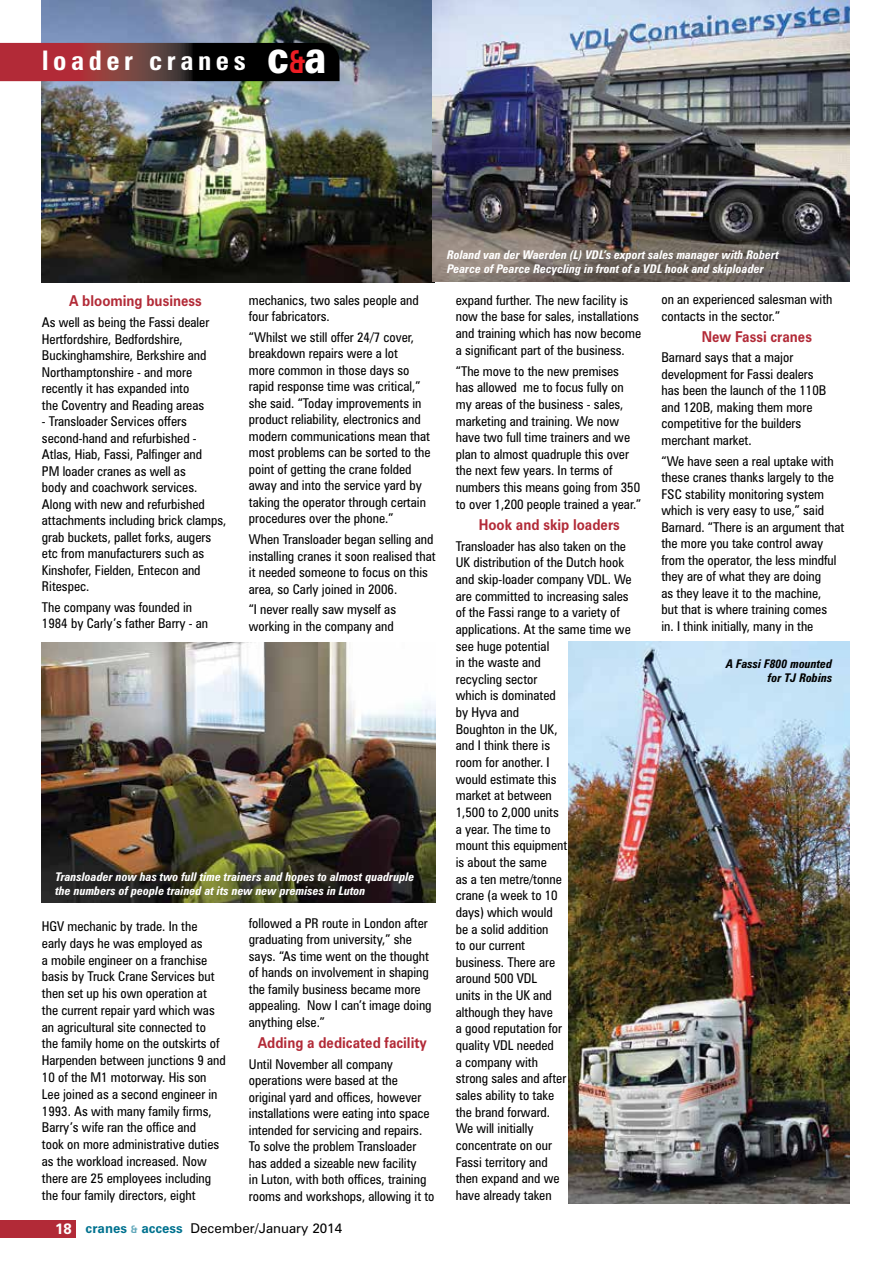
<style>
.page{position:relative;width:893px;height:1263px;background:#fff}
.page>*{position:absolute;margin:0;border:0;box-sizing:border-box;transform-origin:0 0}
.t1{font:700 condensed 27px "Zurich BT";letter-spacing:.17em;color:#fff}
.t2{font:700 15px "Zurich BT";color:#b22a37;scale:.9 1}
.t3{font:condensed 13.5px/16.5px "Zurich BT";color:#000}
.t4{font:13.5px "Zurich BT";color:#000}
.t5{font:italic 700 condensed 12px/13.5px "Zurich BT";color:#fff}
.t6{font:italic 700 condensed 12px/13.5px "Zurich BT";color:#000;text-align:right}
.s1{font-weight:900;font-stretch:normal;font-size:45.9px}
.s2{font-stretch:normal;font-size:31.65px;color:#ed1d24}
.s3{font-weight:700;font-size:15px;color:#fff}
.s4{font-weight:700;color:#00728f}
.s5{font-weight:700;font-size:10.5px;color:#66aabc}
</style>
<div class="page">
<img style="left:42px;top:0;width:390px;height:282px">
<img style="left:432px;top:0;width:418px;height:282px">
<div style="left:0;top:1221px;width:76px;height:17px;background:#b22a37"></div>
<svg style="left:0;top:43px;width:340px;height:38px;background:#4f1e21"></svg>
<img style="left:568px;top:642px;width:282px;height:562px">
<img style="left:42px;top:642px;width:394px;height:261px">
<h1 class="t1" style="left:42px;top:44px;width:286px">loader cranes <span class="s1">c</span><span class="s2">&amp;</span><span class="s1">a</span></h1>
<p class="t2" style="left:69px;top:292px;width:149px">A blooming business</p>
<p class="t3" style="left:42px;top:314px;width:169px">As well as being the Fassi dealer<br>Hertfordshire, Bedfordshire,<br>Buckinghamshire, Berkshire and<br>Northamptonshire - and more recently it has expanded into<br>the Coventry and Reading areas</p>
<p class="t3" style="left:42px;top:413px;width:186px">- Transloader Services offers second-hand and refurbished -<br>Atlas, Hiab, Fassi, Palfinger and<br>PM loader cranes as well as<br>body and coachwork services.<br>Along with new and refurbished attachments including brick clamps, grab buckets, pallet forks, augers etc from manufacturers such as<br>Kinshofer, Fielden, Entecon and<br>Ritespec.</p>
<p class="t3" style="left:42px;top:599px;width:168px">The company was founded in<br>1984 by Carly’s father Barry - an</p>
<p class="t3" style="left:249px;top:291px;width:172px">mechanics, two sales people and four fabricators.</p>
<p class="t3" style="left:249px;top:329px;width:183px">“Whilst we still offer 24/7 cover, breakdown repairs were a lot<br>more common in those days so rapid response time was critical,” she said. “Today improvements in product reliability, electronics and modern communications mean that most problems can be sorted to the point of getting the crane folded away and into the service yard by taking the operator through certain procedures over the phone.”</p>
<p class="t3" style="left:249px;top:531px;width:188px">When Transloader began selling and installing cranes it soon realised that it needed someone to focus on this area, so Carly joined in 2006.</p>
<p class="t3" style="left:249px;top:601px;width:149px">“I never really saw myself as working in the company and</p>
<p class="t5" style="left:55px;top:870px;width:360px">Transloader now has two full time trainers and hopes to almost quadruple the numbers of people trained at its new new premises in Luton</p>
<p class="t3" style="left:42px;top:917px;width:185px">HGV mechanic by trade. In the<br>early days he was employed as<br>a mobile engineer on a franchise basis by Truck Crane Services but then set up his own operation at the current repair yard which was an agricultural site connected to<br>the family home on the outskirts of<br>Harpenden between junctions 9 and<br>10 of the M1 motorway. His son<br>Lee joined as a second engineer in<br>1993. As with many family firms,<br>Barry’s wife ran the office and<br>took on more administrative duties as the workload increased. Now there are 25 employees including the four family directors, eight</p>
<p class="t3" style="left:249px;top:915px;width:184px">followed a PR route in London after graduating from university,” she says. “As time went on the thought of hands on involvement in shaping the family business became more appealing. Now I can’t image doing anything else.”</p>
<p class="t2" style="left:258px;top:1033px;width:190px">Adding a dedicated facility</p>
<p class="t3" style="left:249px;top:1055px;width:187px">Until November all company operations were based at the original yard and offices, however installations were eating into space intended for servicing and repairs.<br>To solve the problem Transloader has added a sizeable new facility<br>in Luton, with both offices, training rooms and workshops, allowing it to</p>
<p class="t4" style="left:55px;top:1219px;width:288px"><span class="s3">18</span> <span class="s4">cranes</span> <span class="s5">&amp;</span> <span class="s4">access</span> December/January 2014</p>
<p class="t5" style="left:447px;top:248px;width:333px">Roland van der Waerden (L) VDL’s export sales manager with Robert<br>Pearce of Pearce Recycling in front of a VDL hook and skiploader</p>
<p class="t3" style="left:456px;top:291px;width:187px">expand further. The new facility is now the base for sales, installations and training which has now become a significant part of the business.</p>
<p class="t3" style="left:456px;top:362px;width:187px">“The move to the new premises<br>has allowed me to focus fully on my areas of the business - sales, marketing and training. We now have two full time trainers and we plan to almost quadruple this over the next few years. In terms of numbers this means going from 350 to over 1,200 people trained a year.”</p>
<p class="t2" style="left:479px;top:515px;width:158px">Hook and skip loaders</p>
<p class="t3" style="left:456px;top:537px;width:177px">Transloader has also taken on the<br>UK distribution of the Dutch hook and skip-loader company VDL. We are committed to increasing sales of the Fassi range to a variety of applications. At the same time we see huge potential<br>in the waste and<br>recycling sector<br>which is dominated<br>by Hyva and<br>Boughton in the UK,<br>and I think there is<br>room for another. I<br>would estimate this<br>market at between<br>1,500 to 2,000 units<br>a year. The time to<br>mount this equipment<br>is about the same<br>as a ten metre/tonne<br>crane (a week to 10<br>days) which would<br>be a solid addition<br>to our current<br>business. There are<br>around 500 VDL<br>units in the UK and<br>although they have<br>a good reputation for<br>quality VDL needed<br>a company with<br>strong sales and after<br>sales ability to take<br>the brand forward.<br>We will initially<br>concentrate on our<br>Fassi territory and<br>then expand and we<br>have already taken</p>
<p class="t3" style="left:661px;top:291px;width:173px">on an experienced salesman with contacts in the sector.”</p>
<p class="t2" style="left:702px;top:327px;width:124px">New Fassi cranes</p>
<p class="t3" style="left:661px;top:349px;width:166px">Barnard says that a major development for Fassi dealers has been the launch of the 110B and 120B, making them more competitive for the builders merchant market.</p>
<p class="t3" style="left:661px;top:453px;width:184px">“We have seen a real uptake with these cranes thanks largely to the<br>FSC stability monitoring system which is very easy to use,” said<br>Barnard. “There is an argument that the more you take control away from the operator, the less mindful they are of what they are doing<br>as they leave it to the machine,<br>but that is where training comes<br>in. I think initially, many in the</p>
<p class="t6" style="left:726px;top:657px;width:108px">A Fassi F800 mounted for TJ Robins</p>
</div>
